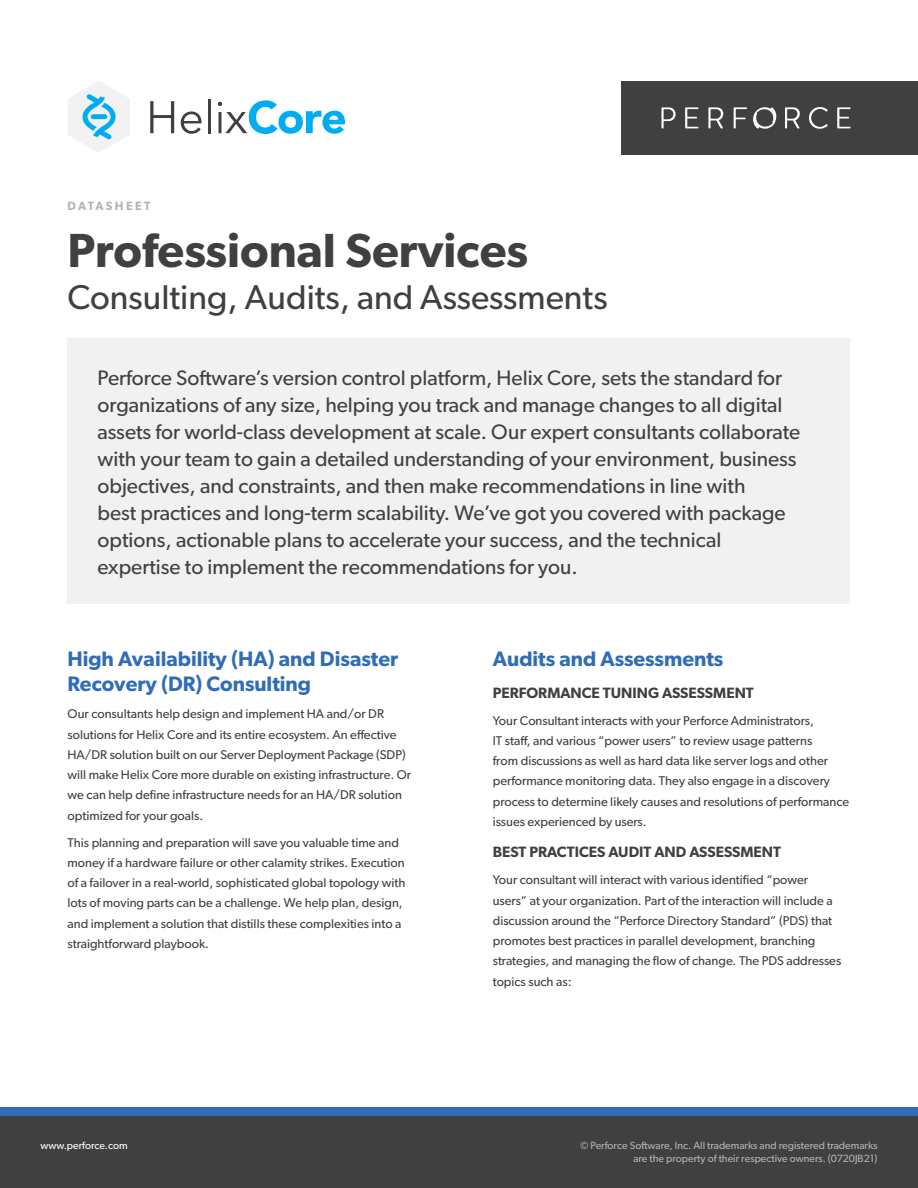
<style>
.page{position:relative;width:918px;height:1188px;background:#fff}
.page>*{position:absolute;margin:0;border:0;box-sizing:border-box;transform-origin:0 0}
.t1{font:600 48px "Gibson";color:#404040}
.t2{font:34.5px "Gibson";color:#404040}
.t3{font:21px/27px "Gibson";color:#404040}
.t4{font:600 21px/25.2px "Gibson";color:#306db6}
.t5{font:600 15px "Gibson";color:#404040}
.t6{font:12.75px/20.2px "Gibson";color:#404040}
.t7{font:600 12px "Gibson";letter-spacing:.19em;color:#b1b4b6}
.t8{font:10.5px/13.5px "Gibson";color:#b1b4b6;text-align:right}
.t9{font:10.5px "Gibson";color:#fff}
</style>
<div class="page">
<div style="left:621px;top:81px;width:297px;height:74px;background:#404040"></div>
<div style="left:0;top:1115px;width:918px;height:73px;background:#404040"></div>
<div style="left:0;top:1107px;width:918px;height:8px;background:#306db6"></div>
<svg style="left:661px;top:107px;width:15px;height:21px"></svg>
<svg style="left:685px;top:107px;width:13px;height:21px"></svg>
<svg style="left:837px;top:107px;width:14px;height:21px"></svg>
<svg style="left:708px;top:107px;width:15px;height:21px"></svg>
<svg style="left:785px;top:107px;width:15px;height:21px"></svg>
<svg style="left:734px;top:107px;width:13px;height:21px"></svg>
<svg style="left:809px;top:107px;width:19px;height:22px"></svg>
<svg style="left:753px;top:107px;width:24px;height:22px"></svg>
<svg style="left:68px;top:81px;width:62px;height:71px"></svg>
<svg style="left:150px;top:101px;width:24px;height:32px"></svg>
<svg style="left:181px;top:111px;width:21px;height:23px"></svg>
<hr style="left:208px;top:99px;width:3px;height:34px;background:#404040">
<svg style="left:218px;top:100px;width:127px;height:34px"></svg>
<div style="left:68px;top:339px;width:782px;height:265px;background:#f1f1f2"></div>
<p class="t7" style="left:68px;top:198px;width:84px">DATASHEET</p>
<h1 class="t1" style="left:68px;top:222px;width:462px">Professional Services</h1>
<h2 class="t2" style="left:68px;top:276px;width:542px">Consulting, Audits, and Assessments</h2>
<p class="t3" style="left:98px;top:364px;width:704px">Perforce Software’s version control platform, Helix Core, sets the standard for organizations of any size, helping you track and manage changes to all digital assets for world-class development at scale. Our expert consultants collaborate with your team to gain a detailed understanding of your environment, business objectives, and constraints, and then make recommendations in line with<br>best practices and long-term scalability. We’ve got you covered with package options, actionable plans to accelerate your success, and the technical expertise to implement the recommendations for you.</p>
<h3 class="t4" style="left:68px;top:646px;width:332px">High Availability (HA) and Disaster<br>Recovery (DR) Consulting</h3>
<p class="t6" style="left:68px;top:704px;width:345px">Our consultants help design and implement HA and/or DR solutions for Helix Core and its entire ecosystem. An effective HA/DR solution built on our Server Deployment Package (SDP) will make Helix Core more durable on existing infrastructure. Or we can help define infrastructure needs for an HA/DR solution optimized for your goals.</p>
<p class="t6" style="left:68px;top:832px;width:339px">This planning and preparation will save you valuable time and money if a hardware failure or other calamity strikes. Execution of a failover in a real-world, sophisticated global topology with lots of moving parts can be a challenge. We help plan, design, and implement a solution that distills these complexities into a straightforward playbook.</p>
<h3 class="t4" style="left:493px;top:646px;width:232px">Audits and Assessments</h3>
<p class="t5" style="left:493px;top:684px;width:263px">PERFORMANCE TUNING ASSESSMENT</p>
<p class="t6" style="left:493px;top:710px;width:358px">Your Consultant interacts with your Perforce Administrators,<br>IT staff, and various “power users” to review usage patterns<br>from discussions as well as hard data like server logs and other performance monitoring data. They also engage in a discovery process to determine likely causes and resolutions of performance issues experienced by users.</p>
<p class="t5" style="left:493px;top:843px;width:290px">BEST PRACTICES AUDIT AND ASSESSMENT</p>
<p class="t6" style="left:493px;top:870px;width:350px">Your consultant will interact with various identified “power users” at your organization. Part of the interaction will include a discussion around the “Perforce Directory Standard” (PDS) that promotes best practices in parallel development, branching strategies, and managing the flow of change. The PDS addresses topics such as:</p>
<p class="t9" style="left:40px;top:1139px;width:89px">www.perforce.com</p>
<p class="t8" style="left:580px;top:1138px;width:299px">© Perforce Software, Inc. All trademarks and registered trademarks are the property of their respective owners. (0720JB21)</p>
</div>
